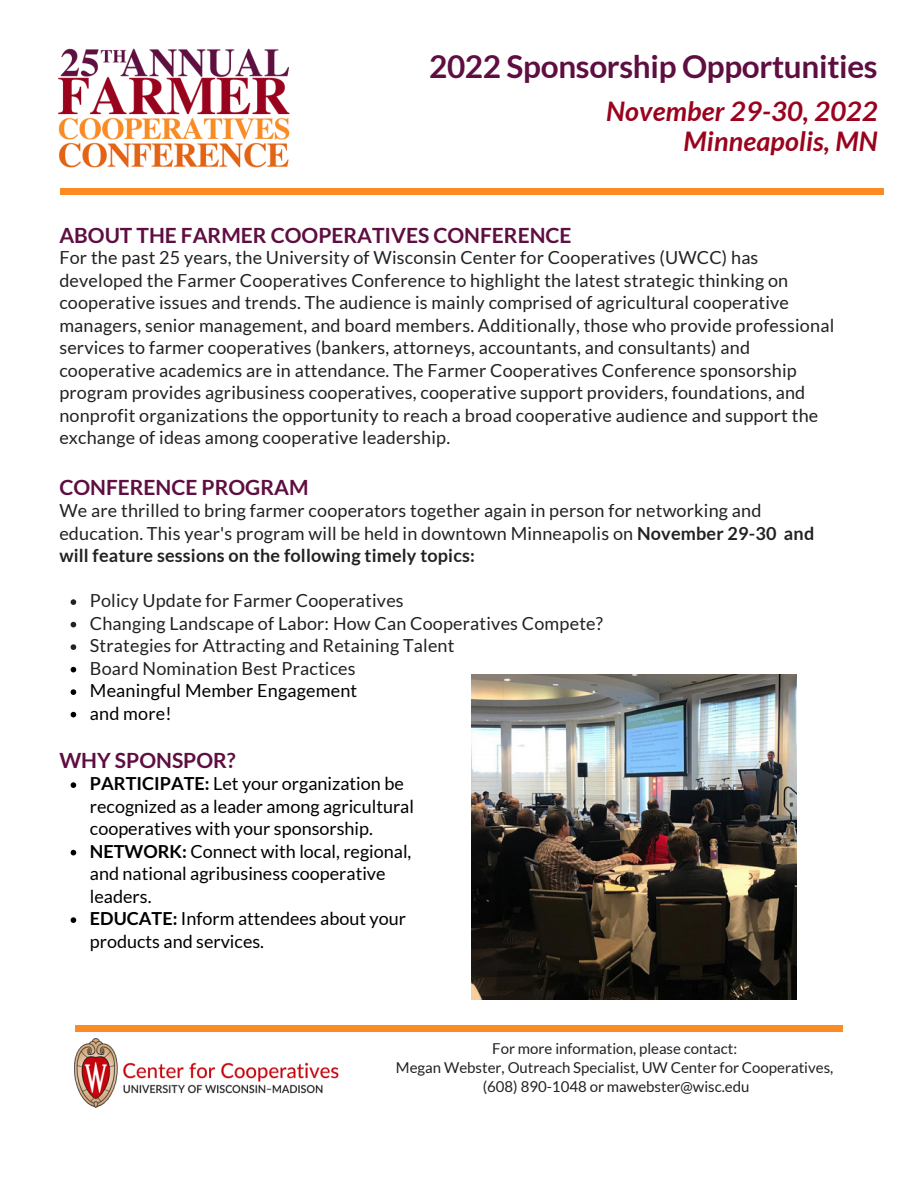
<style>
.page{position:relative;width:918px;height:1188px;background:#fff}
.page>*{position:absolute;margin:0;border:0;box-sizing:border-box;transform-origin:0 0}
.t1{font:700 31.5px "Lato";letter-spacing:-.01em;color:#5e0e40}
.t2{font:italic 700 27px/29.2px "Lato";letter-spacing:.005em;color:#9a031e;text-align:right}
.t3{font:700 21px "Lato";color:#5e0e40}
.t4{font:18px/22.5px "Lato";letter-spacing:.01em;color:#222}
.t5{font:18px/22.5px "Lato";color:#000}
.t6{font:15px/19.2px "Lato";color:#222;text-align:center}
.s1{font-weight:700}
</style>
<div class="page">
<div style="left:60px;top:189px;width:823px;height:6px;background:#fb8b24"></div>
<div style="left:75px;top:1025px;width:768px;height:7px;background:#fb8b24"></div>
<img style="left:74px;top:1039px;width:265px;height:69px">
<img style="left:58px;top:48px;width:232px;height:120px">
<img style="left:472px;top:675px;width:325px;height:325px">
<svg style="left:71px;top:599px;width:5px;height:6px"></svg>
<svg style="left:71px;top:622px;width:5px;height:5px"></svg>
<svg style="left:71px;top:644px;width:5px;height:6px"></svg>
<svg style="left:71px;top:667px;width:5px;height:5px"></svg>
<svg style="left:71px;top:689px;width:5px;height:6px"></svg>
<svg style="left:71px;top:712px;width:5px;height:5px"></svg>
<svg style="left:71px;top:782px;width:5px;height:6px"></svg>
<svg style="left:71px;top:850px;width:5px;height:5px"></svg>
<svg style="left:71px;top:917px;width:5px;height:6px"></svg>
<h1 class="t1" style="left:429px;top:47px;width:450px">2022 Sponsorship Opportunities</h1>
<h2 class="t2" style="left:606px;top:96px;width:273px">November 29-30, 2022<br>Minneapolis, MN</h2>
<p class="t3" style="left:59px;top:222px;width:514px">ABOUT THE FARMER COOPERATIVES CONFERENCE</p>
<p class="t4" style="left:59px;top:246px;width:776px">For the past 25 years, the University of Wisconsin Center for Cooperatives (UWCC) has developed the Farmer Cooperatives Conference to highlight the latest strategic thinking on cooperative issues and trends. The audience is mainly comprised of agricultural cooperative managers, senior management, and board members. Additionally, those who provide professional services to farmer cooperatives (bankers, attorneys, accountants, and consultants) and cooperative academics are in attendance. The Farmer Cooperatives Conference sponsorship program provides agribusiness cooperatives, cooperative support providers, foundations, and nonprofit organizations the opportunity to reach a broad cooperative audience and support the exchange of ideas among cooperative leadership.</p>
<p class="t3" style="left:59px;top:475px;width:251px">CONFERENCE PROGRAM</p>
<p class="t4" style="left:59px;top:499px;width:756px">We are thrilled to bring farmer cooperators together again in person for networking and education. This year's program will be held in downtown Minneapolis on <span class="s1">November 29-30 and will feature sessions on the following timely topics:</span></p>
<p class="t4" style="left:90px;top:589px;width:515px">Policy Update for Farmer Cooperatives<br>Changing Landscape of Labor: How Can Cooperatives Compete?<br>Strategies for Attracting and Retaining Talent<br>Board Nomination Best Practices</p>
<p class="t5" style="left:90px;top:679px;width:269px">Meaningful Member Engagement and more!</p>
<p class="t3" style="left:59px;top:748px;width:178px">WHY SPONSPOR?</p>
<p class="t5" style="left:90px;top:772px;width:326px"><span class="s1">PARTICIPATE:</span> Let your organization be recognized as a leader among agricultural cooperatives with your sponsorship.<br><span class="s1">NETWORK:</span> Connect with local, regional, and national agribusiness cooperative leaders.<br><span class="s1">EDUCATE:</span> Inform attendees about your products and services.</p>
<p class="t6" style="left:396px;top:1039px;width:439px">For more information, please contact:<br>Megan Webster, Outreach Specialist, UW Center for Cooperatives, (608) 890-1048 or mawebster@wisc.edu</p>
</div>
